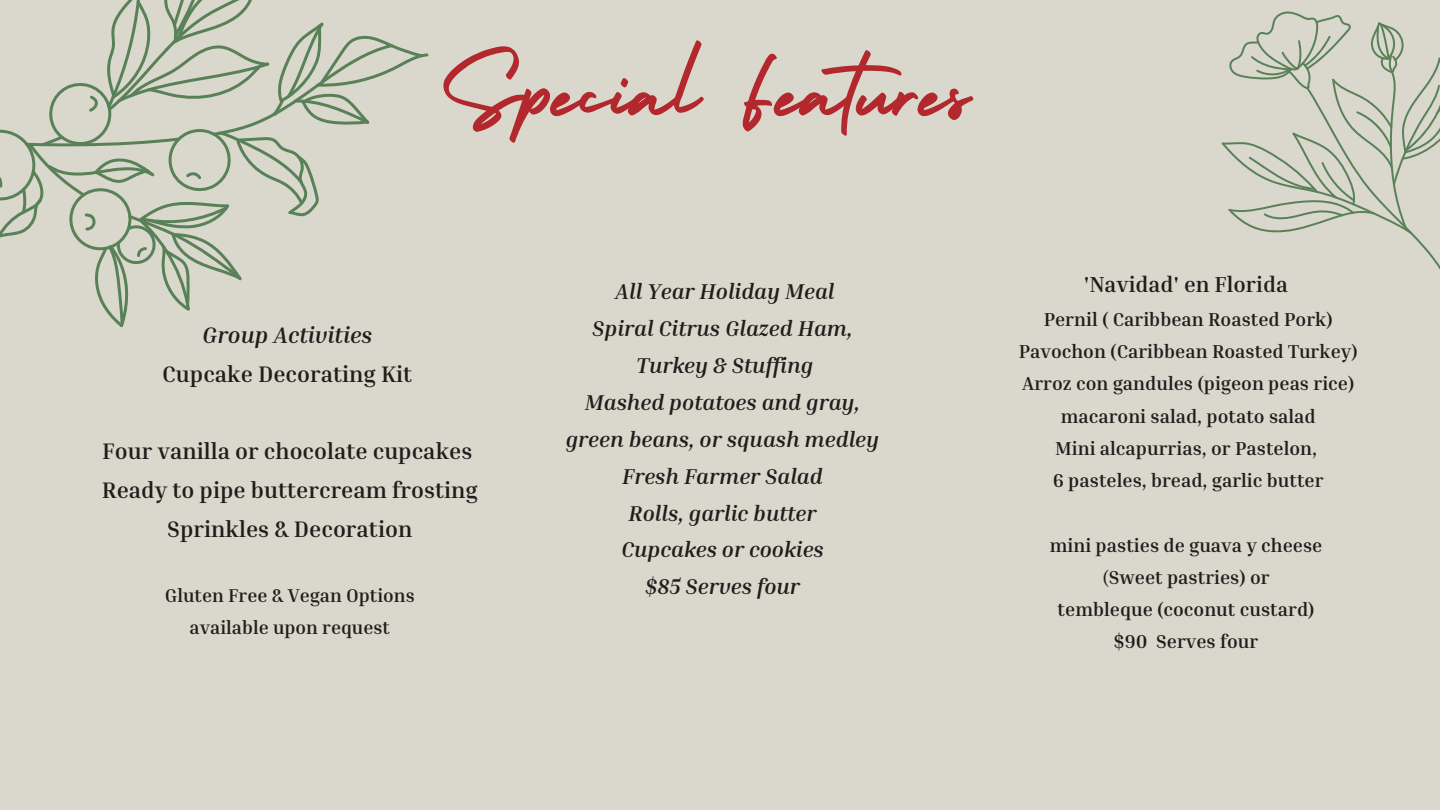
<style>
.page{position:relative;width:1440px;height:810px;background:#dad7cd}
.page>*{position:absolute;margin:0;border:0;box-sizing:border-box;transform-origin:0 0}
.t1{font:104.1px "Holiday";color:#b2282d}
.t2{font:700 23px "Inria Serif";color:#201d1c}
.t3{font:italic 700 23px "Inria Serif";color:#201d1c}
.t4{font:700 22.2px "Inria Serif";color:#201d1c}
.t5{font:italic 700 21.9px "Inria Serif";color:#201d1c}
.t6{font:700 19.2px "Inria Serif";color:#201d1c}
.t7{font:700 18.9px "Inria Serif";color:#201d1c}
.s1{font-weight:400}
</style>
<div class="page">
<svg style="left:0;top:0;width:429px;height:328px"></svg>
<svg style="left:1221px;top:11px;width:219px;height:259px"></svg>
<p class="t1" style="left:440px;top:11px;width:533px">Special Features</p>
<p class="t3" style="left:202px;top:320px;width:172px">Group Activities</p>
<p class="t2" style="left:162px;top:359px;width:252px">Cupcake Decorating Kit</p>
<p class="t2" style="left:102px;top:437px;width:372px">Four vanilla or chocolate cupcakes</p>
<p class="t2" style="left:102px;top:475px;width:378px">Ready to pipe buttercream frosting</p>
<p class="t2" style="left:167px;top:514px;width:247px">Sprinkles &amp; Decoration</p>
<p class="t7" style="left:165px;top:583px;width:251px">Gluten Free &amp; Vegan Options</p>
<p class="t7" style="left:190px;top:615px;width:202px">available upon request</p>
<p class="t5" style="left:615px;top:278px;width:221px">All Year Holiday Meal</p>
<p class="t5" style="left:592px;top:315px;width:262px">Spiral Citrus Glazed Ham,</p>
<p class="t5" style="left:637px;top:352px;width:178px">Turkey &amp; Stuffing</p>
<p class="t5" style="left:585px;top:388px;width:277px">Mashed potatoes and gray,</p>
<p class="t5" style="left:566px;top:425px;width:315px">green beans, or squash medley</p>
<p class="t5" style="left:622px;top:462px;width:202px">Fresh Farmer Salad</p>
<p class="t5" style="left:628px;top:499px;width:190px">Rolls, garlic butter</p>
<p class="t5" style="left:621px;top:536px;width:204px">Cupcakes or cookies</p>
<p class="t5" style="left:645px;top:573px;width:156px">$85 Serves four</p>
<p class="t4" style="left:1084px;top:270px;width:206px">'Navidad' en Florida</p>
<p class="t6" style="left:1044px;top:307px;width:291px">Pernil ( Caribbean Roasted Pork)</p>
<p class="t6" style="left:1019px;top:339px;width:341px">Pavochon (Caribbean Roasted Turkey)</p>
<p class="t6" style="left:1022px;top:372px;width:334px">Arroz con gandules (pigeon peas rice)</p>
<p class="t6" style="left:1061px;top:404px;width:257px">macaroni salad, potato salad</p>
<p class="t6" style="left:1055px;top:436px;width:263px">Mini alcapurrias, or Pastelon,</p>
<p class="t6" style="left:1053px;top:468px;width:272px">6 pasteles, bread, garlic butter</p>
<p class="t6" style="left:1050px;top:533px;width:274px">mini pasties de guava y cheese</p>
<p class="t6" style="left:1102px;top:565px;width:169px"><span class="s1">(</span>Sweet pastries) or</p>
<p class="t6" style="left:1058px;top:597px;width:258px">tembleque (coconut custard)</p>
<p class="t6" style="left:1114px;top:630px;width:146px">$90 Serves four</p>
</div>
